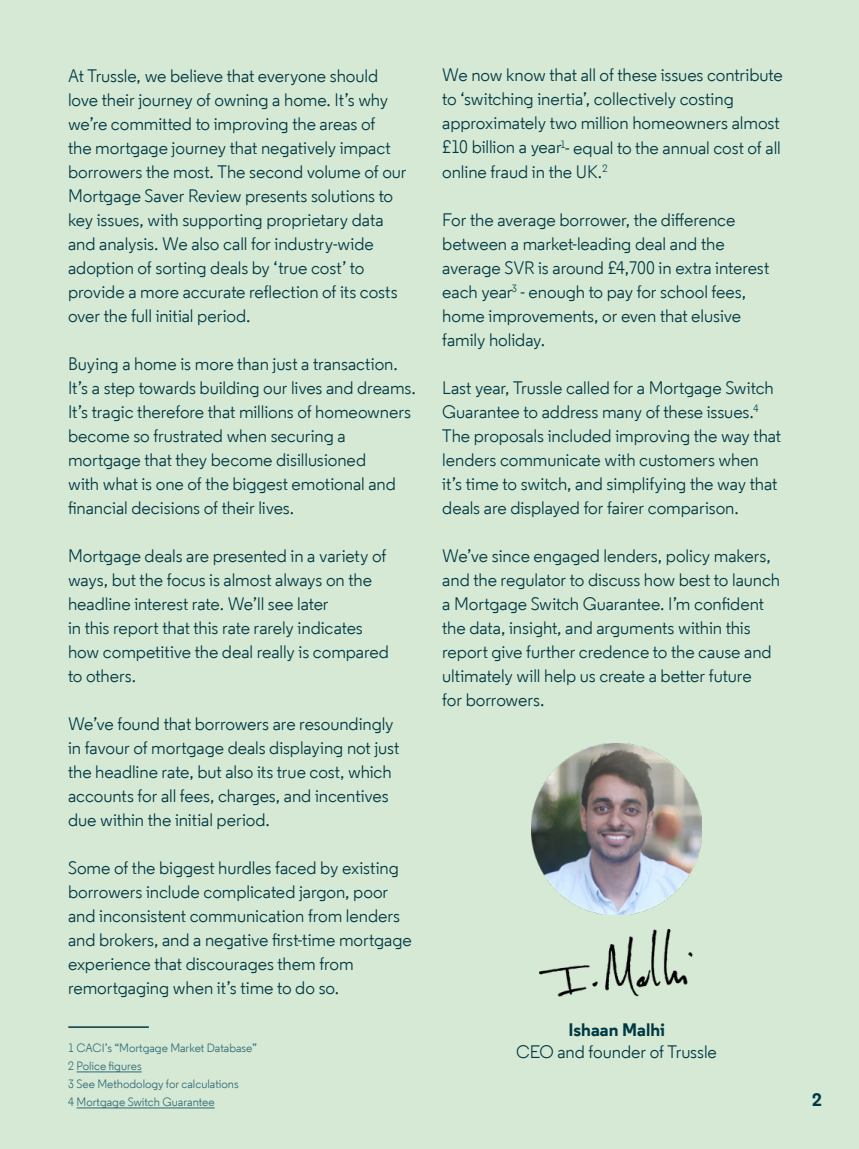
<style>
.page{position:relative;width:859px;height:1149px;background:#fff}
.page>*{position:absolute;margin:0;border:0;box-sizing:border-box;transform-origin:0 0}
.t1{font:18px/24px "Regular";letter-spacing:-.005em;color:#003843}
.t2{font:700 18px "Regular";color:#003843}
.t3{font:12px/18px "Regular";color:#2e6874}
</style>
<div class="page">
<div style="left:0;top:0;width:859px;height:1148px;background:#d5e9d5"></div>
<hr style="left:77px;top:1071px;width:65px;height:1px;background:#2e6874">
<hr style="left:77px;top:1107px;width:138px;height:1px;background:#2e6874">
<hr style="left:68px;top:1026px;width:81px;height:1px;background:#003843">
<img style="left:539px;top:928px;width:154px;height:69px">
<img style="left:531px;top:743px;width:171px;height:171px">
<p class="t1" style="left:68px;top:63px;width:340px">At Trussle, we believe that everyone should love their journey of owning a home. It’s why we’re committed to improving the areas of<br>the mortgage journey that negatively impact borrowers the most. The second volume of our Mortgage Saver Review presents solutions to key issues, with supporting proprietary data and analysis. We also call for industry-wide adoption of sorting deals by ‘true cost’ to provide a more accurate reflection of its costs over the full initial period.</p>
<p class="t1" style="left:68px;top:351px;width:349px">Buying a home is more than just a transaction.<br>It’s a step towards building our lives and dreams.<br>It’s tragic therefore that millions of homeowners become so frustrated when securing a mortgage that they become disillusioned<br>with what is one of the biggest emotional and financial decisions of their lives.</p>
<p class="t1" style="left:68px;top:543px;width:322px">Mortgage deals are presented in a variety of ways, but the focus is almost always on the headline interest rate. We’ll see later<br>in this report that this rate rarely indicates how competitive the deal really is compared to others.</p>
<p class="t1" style="left:68px;top:711px;width:333px">We’ve found that borrowers are resoundingly in favour of mortgage deals displaying not just the headline rate, but also its true cost, which accounts for all fees, charges, and incentives due within the initial period.</p>
<p class="t1" style="left:68px;top:855px;width:345px">Some of the biggest hurdles faced by existing borrowers include complicated jargon, poor and inconsistent communication from lenders and brokers, and a negative first-time mortgage experience that discourages them from remortgaging when it’s time to do so.</p>
<p class="t3" style="left:68px;top:1038px;width:190px">1 CACI’s “Mortgage Market Database”<br>2 Police figures<br>3 See Methodology for calculations<br>4 Mortgage Switch Guarantee</p>
<p class="t1" style="left:442px;top:63px;width:342px">We now know that all of these issues contribute to ‘switching inertia’, collectively costing approximately two million homeowners almost £10 billion a year<sup>1</sup>- equal to the annual cost of all online fraud in the UK.<sup>2</sup></p>
<p class="t1" style="left:442px;top:207px;width:328px">For the average borrower, the difference between a market-leading deal and the average SVR is around £4,700 in extra interest each year<sup>3</sup> - enough to pay for school fees, home improvements, or even that elusive family holiday.</p>
<p class="t1" style="left:442px;top:375px;width:340px">Last year, Trussle called for a Mortgage Switch Guarantee to address many of these issues.<sup>4<br></sup>The proposals included improving the way that lenders communicate with customers when it’s time to switch, and simplifying the way that deals are displayed for fairer comparison.</p>
<p class="t1" style="left:442px;top:543px;width:339px">We’ve since engaged lenders, policy makers, and the regulator to discuss how best to launch a Mortgage Switch Guarantee. I’m confident the data, insight, and arguments within this report give further credence to the cause and ultimately will help us create a better future<br>for borrowers.</p>
<p class="t2" style="left:568px;top:1018px;width:98px">Ishaan Malhi</p>
<p class="t1" style="left:516px;top:1039px;width:202px">CEO and founder of Trussle</p>
<p class="t2" style="left:812px;top:1087px;width:11px">2</p>
</div>
